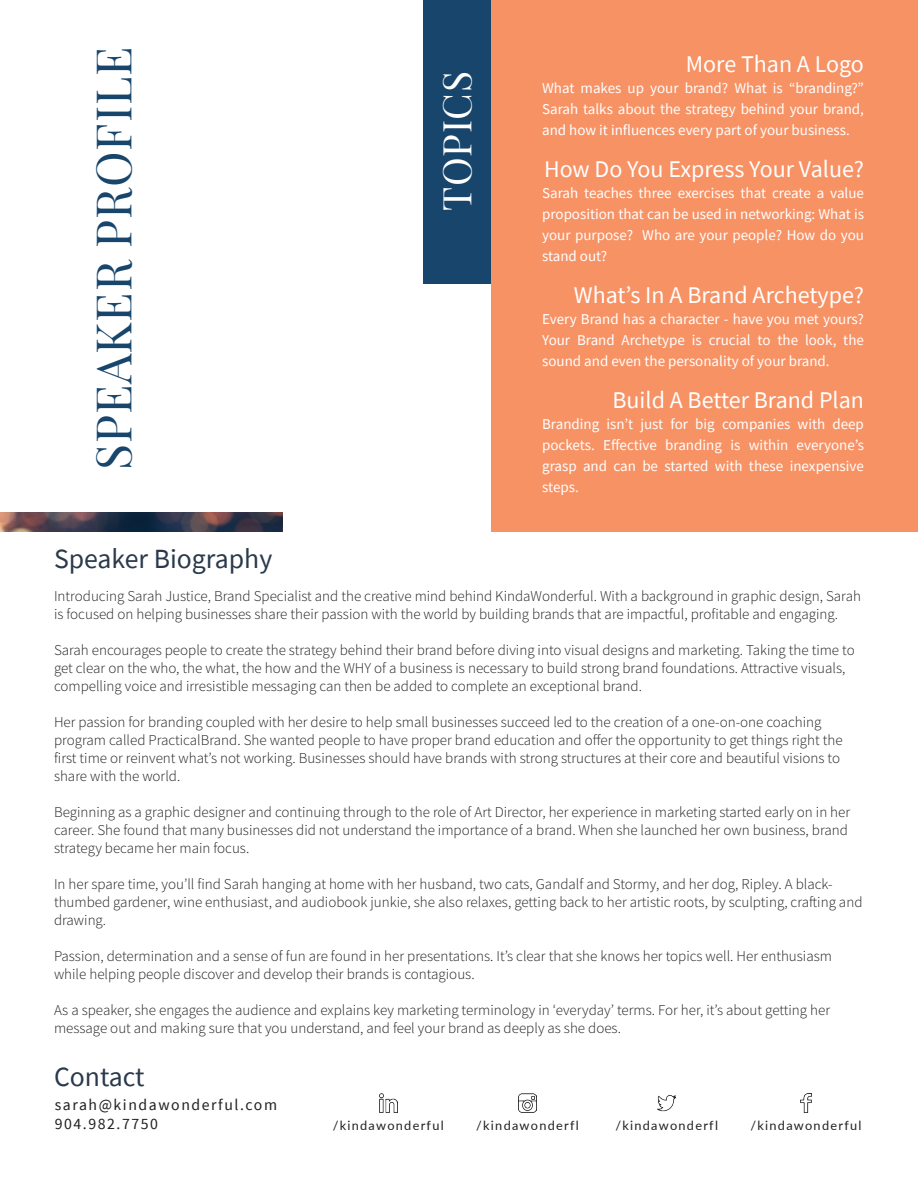
<style>
.page{position:relative;width:918px;height:1188px;background:#fff}
.page>*{position:absolute;margin:0;border:0;box-sizing:border-box;transform-origin:0 0}
.h-6{font:48px "Playfair Display SC";letter-spacing:.02em;color:#18456b}
.h-6-2{font:38.85px "Playfair Display SC";letter-spacing:.02em;color:#fff}
.t1{font:27.75px "Source Sans Pro";color:#2a394b}
.t2{font:24px "Source Sans Pro";color:#fff}
.t3{font:15.75px "Source Sans Pro";letter-spacing:.1em;color:#231f20}
.body-2{font:300 15px/18px "Source Sans Pro";color:#231f20}
.t4{font:15px/21px "Source Sans Pro";color:#fff;text-align:justify}
.t5{font:12.75px "Lato";letter-spacing:.1em;color:#231f20}
</style>
<div class="page">
<div style="left:423px;top:0;width:409px;height:283px;background:#18456b"></div>
<img style="left:0;top:512px;width:282px;height:19px">
<div style="left:492px;top:0;width:426px;height:531px;background:#f79265"></div>
<img style="left:518px;top:1094px;width:19px;height:18px">
<img style="left:379px;top:1094px;width:18px;height:18px">
<img style="left:658px;top:1095px;width:18px;height:17px">
<img style="left:800px;top:1094px;width:12px;height:18px">
<p class="h-6" style="left:76px;top:470px;width:425px;rotate:-90deg">SPEAKER PROFILE</p>
<p class="t2" style="left:686px;top:49px;width:180px">More Than A Logo</p>
<p class="h-6-2" style="left:427px;top:211px;width:141px;rotate:-90deg">TOPICS</p>
<p class="t4" style="left:542px;top:77px;width:323px">What makes up your brand? What is “branding?” Sarah talks about the strategy behind your brand, and how it influences every part of your business.</p>
<p class="t2" style="left:544px;top:154px;width:321px">How Do You Express Your Value?</p>
<p class="t4" style="left:542px;top:182px;width:323px">Sarah teaches three exercises that create a value proposition that can be used in networking: What is your purpose? Who are your people? How do you stand out?</p>
<p class="t2" style="left:574px;top:280px;width:292px">What’s In A Brand Archetype?</p>
<p class="t4" style="left:542px;top:308px;width:323px">Every Brand has a character - have you met yours?<br>Your Brand Archetype is crucial to the look, the sound and even the personality of your brand.</p>
<p class="t2" style="left:612px;top:385px;width:253px">Build A Better Brand Plan</p>
<p class="t4" style="left:542px;top:413px;width:323px">Branding isn’t just for big companies with deep pockets. Effective branding is within everyone’s grasp and can be started with these inexpensive steps.</p>
<p class="t1" style="left:54px;top:541px;width:220px">Speaker Biography</p>
<p class="body-2" style="left:54px;top:587px;width:809px">Introducing Sarah Justice, Brand Specialist and the creative mind behind KindaWonderful. With a background in graphic design, Sarah is focused on helping businesses share their passion with the world by building brands that are impactful, profitable and engaging.</p>
<p class="body-2" style="left:54px;top:641px;width:802px">Sarah encourages people to create the strategy behind their brand before diving into visual designs and marketing. Taking the time to get clear on the who, the what, the how and the WHY of a business is necessary to build strong brand foundations. Attractive visuals, compelling voice and irresistible messaging can then be added to complete an exceptional brand.</p>
<p class="body-2" style="left:54px;top:713px;width:790px">Her passion for branding coupled with her desire to help small businesses succeed led to the creation of a one-on-one coaching program called PracticalBrand. She wanted people to have proper brand education and offer the opportunity to get things right the first time or reinvent what’s not working. Businesses should have brands with strong structures at their core and beautiful visions to share with the world.</p>
<p class="body-2" style="left:54px;top:803px;width:798px">Beginning as a graphic designer and continuing through to the role of Art Director, her experience in marketing started early on in her career. She found that many businesses did not understand the importance of a brand. When she launched her own business, brand strategy became her main focus.</p>
<p class="body-2" style="left:54px;top:875px;width:810px">In her spare time, you’ll find Sarah hanging at home with her husband, two cats, Gandalf and Stormy, and her dog, Ripley. A black&shy;thumbed gardener, wine enthusiast, and audiobook junkie, she also relaxes, getting back to her artistic roots, by sculpting, crafting and drawing.</p>
<p class="body-2" style="left:54px;top:947px;width:780px">Passion, determination and a sense of fun are found in her presentations. It’s clear that she knows her topics well. Her enthusiasm while helping people discover and develop their brands is contagious.</p>
<p class="body-2" style="left:54px;top:1001px;width:778px">As a speaker, she engages the audience and explains key marketing terminology in ‘everyday’ terms. For her, it’s about getting her message out and making sure that you understand, and feel your brand as deeply as she does.</p>
<p class="t1" style="left:54px;top:1059px;width:92px">Contact</p>
<p class="t3" style="left:55px;top:1095px;width:224px">sarah@kindawonderful.com</p>
<p class="t3" style="left:55px;top:1114px;width:105px">904.982.7750</p>
<p class="t5" style="left:333px;top:1116px;width:113px">/kindawonderful</p>
<p class="t5" style="left:476px;top:1116px;width:104px">/kindawonderfl</p>
<p class="t5" style="left:615px;top:1116px;width:104px">/kindawonderfl</p>
<p class="t5" style="left:750px;top:1116px;width:113px">/kindawonderful</p>
</div>
